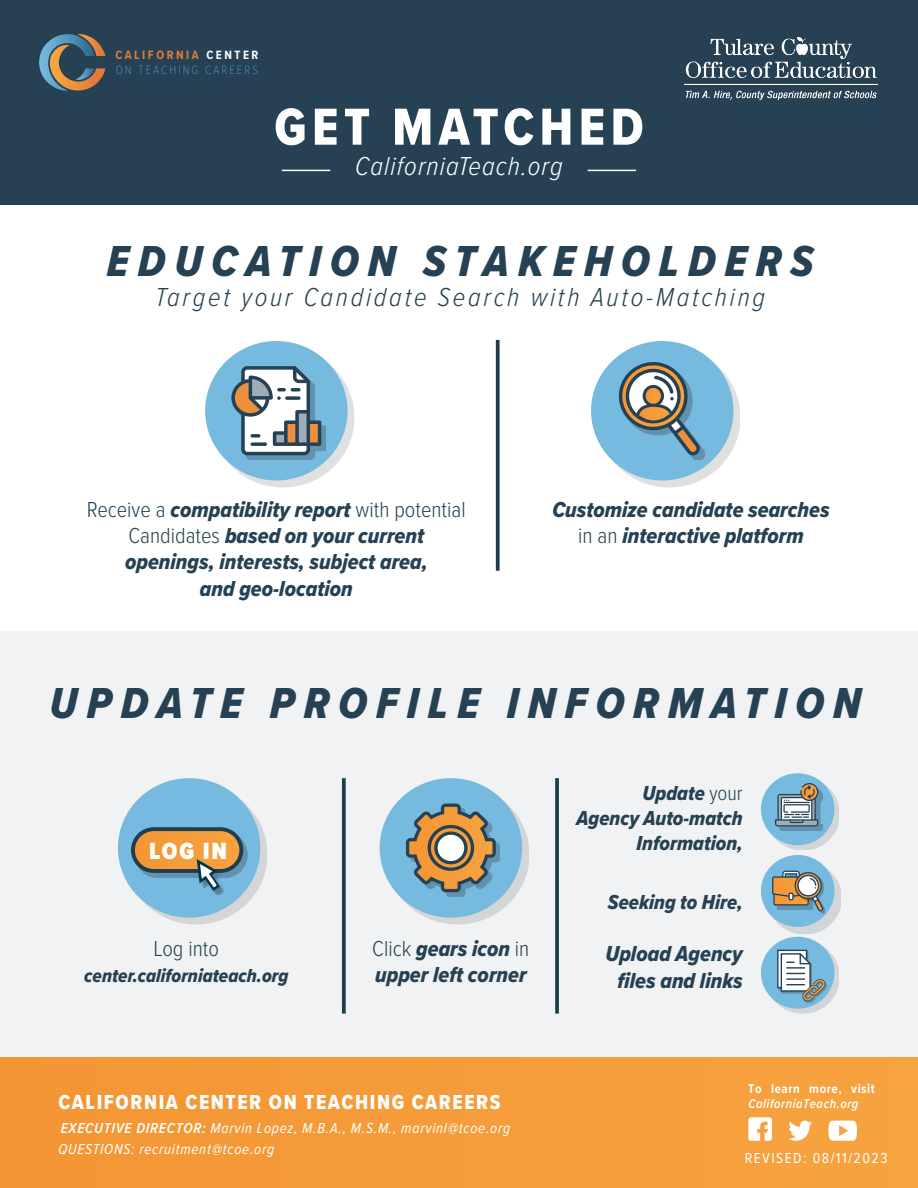
<style>
.page{position:relative;width:918px;height:1188px;background:#fff}
.page>*{position:absolute;margin:0;border:0;box-sizing:border-box;transform-origin:0 0}
.t1{font:54px "Proxima Nova Cond Extrabld";letter-spacing:.1em;color:#fff}
.t2{font:45px "Proxima Nova Cond Extrabld It";letter-spacing:.2em;color:#254153}
.t3{font:italic 300 27px "Proxima Nova Cond";letter-spacing:.1em;color:#254153}
.t4{font:italic 300 27px "Proxima Nova Cond";letter-spacing:.04em;color:#fff}
.t5{font:900 24.3px "Proxima Nova Cond";color:#fff}
.t6{font:22.5px/26.2px "Proxima Nova Cond Extrabld It";color:#254153;text-align:center}
.t7{font:300 22.5px "Proxima Nova Cond";color:#254153}
.t8{font:21px "Proxima Nova Cond Extrabld It";color:#254153}
.t9{font:21px "Proxima Nova Cond Extrabld";letter-spacing:.075em;color:#fff}
.t10{font:19.5px "Proxima Nova Cond Extrabld It";color:#254153}
.t11{font:italic 15px/21.6px "Proxima Nova Cond";letter-spacing:.05em;color:#fff}
.t12{font:15px "Proxima Nova Cond";letter-spacing:.1em;color:#fff}
.t13{font:italic 600 13.2px/15.3px "Proxima Nova Cond";letter-spacing:.04em;color:#fff}
.t14{font:100 12.45px/15px "Proxima Nova Cond";letter-spacing:.16em;color:#57ace0}
.s1{font-weight:700;color:#e3793c}
.s2{font-weight:700;color:#fff}
.s3{font-family:"Proxima Nova Cond";font-weight:300}
.s4{font-weight:600}
.s5{font-weight:700;font-style:normal}
</style>
<div class="page">
<div style="left:0;top:631px;width:918px;height:427px;background:#f0f2f3"></div>
<div style="left:765px;top:778px;width:74px;height:72px;background:#231f20;opacity:.14"></div>
<div style="left:761px;top:773px;width:73px;height:72px;background:#76bae0;border-radius:50%"></div>
<div style="left:0;top:0;width:918px;height:204px;background:#254153"></div>
<div style="left:0;top:1058px;width:918px;height:130px;background:#f59c3a"></div>
<svg style="left:828px;top:1121px;width:29px;height:20px"></svg>
<svg style="left:788px;top:1121px;width:24px;height:20px"></svg>
<svg style="left:748px;top:1117px;width:24px;height:24px"></svg>
<img style="left:684px;top:37px;width:193px;height:62px">
<svg style="left:496px;top:340px;width:4px;height:231px"></svg>
<hr style="left:282px;top:170px;width:48px;height:1px;background:#fff">
<hr style="left:588px;top:170px;width:48px;height:1px;background:#fff">
<svg style="left:555px;top:778px;width:4px;height:236px"></svg>
<svg style="left:342px;top:778px;width:4px;height:236px"></svg>
<div style="left:212px;top:348px;width:142px;height:139px;background:#231f20;opacity:.14"></div>
<div style="left:205px;top:341px;width:143px;height:139px;background:#76bae0;border-radius:50%"></div>
<div style="left:598px;top:348px;width:142px;height:139px;background:#231f20;opacity:.14"></div>
<div style="left:591px;top:341px;width:142px;height:139px;background:#76bae0;border-radius:50%"></div>
<div style="left:125px;top:785px;width:142px;height:140px;background:#231f20;opacity:.14"></div>
<div style="left:118px;top:778px;width:142px;height:140px;background:#76bae0;border-radius:50%"></div>
<div style="left:386px;top:785px;width:143px;height:140px;background:#231f20;opacity:.14"></div>
<div style="left:380px;top:778px;width:142px;height:140px;background:#76bae0;border-radius:50%"></div>
<div style="left:410px;top:808px;width:90px;height:89px;background:#231f20;opacity:.26"></div>
<svg style="left:406px;top:804px;width:90px;height:88px"></svg>
<div style="left:135px;top:832px;width:113px;height:63px;background:#231f20;opacity:.26"></div>
<div style="left:133px;top:829px;width:108px;height:42px;background:#f59c3a;border-radius:21px"></div>
<div style="left:131px;top:827px;width:112px;height:46px;border:4px solid #1f3d4e;border-radius:21px"></div>
<div style="left:197px;top:859px;width:29px;height:39px;background:#231f20;opacity:.17"></div>
<svg style="left:195px;top:859px;width:27px;height:34px"></svg>
<div style="left:768px;top:862px;width:73px;height:72px;background:#231f20;opacity:.14"></div>
<div style="left:761px;top:855px;width:73px;height:72px;background:#76bae0;border-radius:50%"></div>
<div style="left:765px;top:941px;width:74px;height:72px;background:#231f20;opacity:.14"></div>
<div style="left:761px;top:937px;width:73px;height:72px;background:#76bae0;border-radius:50%"></div>
<div style="left:623px;top:367px;width:82px;height:93px;background:#231f20;opacity:.26"></div>
<svg style="left:618px;top:362px;width:82px;height:94px"></svg>
<div style="left:796px;top:874px;width:29px;height:39px;background:#231f20;opacity:.26"></div>
<svg style="left:772px;top:870px;width:52px;height:41px;background:#9f9885"></svg>
<div style="left:780px;top:788px;width:43px;height:43px;background:#231f20;opacity:.26"></div>
<svg style="left:775px;top:783px;width:43px;height:43px"></svg>
<div style="left:236px;top:371px;width:90px;height:89px;background:#231f20;opacity:.25"></div>
<svg style="left:231px;top:366px;width:90px;height:89px"></svg>
<svg style="left:285px;top:396px;width:16px;height:4px"></svg>
<svg style="left:251px;top:434px;width:10px;height:4px"></svg>
<svg style="left:251px;top:442px;width:16px;height:4px"></svg>
<div style="left:778px;top:951px;width:49px;height:52px;background:#231f20;opacity:.26"></div>
<svg style="left:777px;top:950px;width:49px;height:51px"></svg>
<svg style="left:39px;top:34px;width:66px;height:57px"></svg>
<p class="t14" style="left:115px;top:47px;width:145px"><span class="s1">CALIFORNIA</span> <span class="s2">CENTER<br></span>ON TEACHING CAREERS</p>
<p class="t1" style="left:274px;top:87px;width:371px">GET MATCHED</p>
<p class="t4" style="left:355px;top:146px;width:209px">CaliforniaTeach.org</p>
<p class="t2" style="left:107px;top:228px;width:708px">EDUCATION STAKEHOLDERS</p>
<p class="t3" style="left:155px;top:278px;width:612px">Target your Candidate Search with Auto-Matching</p>
<p class="t6" style="left:87px;top:496px;width:380px"><span class="s3">Receive a</span> compatibility report <span class="s3">with potential<br>Candidates</span> based on your current</p>
<p class="t6" style="left:125px;top:548px;width:304px">openings, interests, subject area,</p>
<p class="t6" style="left:200px;top:575px;width:155px">and geo-location</p>
<p class="t6" style="left:552px;top:496px;width:279px">Customize candidate searches</p>
<p class="t6" style="left:578px;top:522px;width:227px"><span class="s3">in an</span> interactive platform</p>
<p class="t2" style="left:50px;top:670px;width:813px">UPDATE PROFILE INFORMATION</p>
<p class="t5" style="left:149px;top:833px;width:79px">LOG IN</p>
<p class="t7" style="left:154px;top:932px;width:67px">Log into</p>
<p class="t10" style="left:84px;top:961px;width:206px">center.californiateach.org</p>
<p class="t6" style="left:372px;top:935px;width:159px"><span class="s3">Click</span> gears icon <span class="s3">in</span></p>
<p class="t6" style="left:375px;top:961px;width:153px">upper left corner</p>
<p class="t9" style="left:58px;top:1086px;width:444px">CALIFORNIA CENTER ON TEACHING CAREERS</p>
<p class="t11" style="left:58px;top:1116px;width:454px"><span class="s4">EXECUTIVE DIRECTOR:</span> Marvin Lopez, M.B.A., M.S.M., marvinl@tcoe.org<br>QUESTIONS: recruitment@tcoe.org</p>
<p class="t8" style="left:643px;top:777px;width:102px">Update <span class="s3">your</span></p>
<p class="t8" style="left:577px;top:802px;width:168px">Agency Auto-match</p>
<p class="t8" style="left:637px;top:828px;width:108px">Information,</p>
<p class="t8" style="left:608px;top:886px;width:136px">Seeking to Hire,</p>
<p class="t6" style="left:605px;top:940px;width:139px">Upload Agency</p>
<p class="t6" style="left:618px;top:967px;width:127px">files and links</p>
<p class="t13" style="left:748px;top:1080px;width:128px"><span class="s5">To learn more, visit<br></span>CaliforniaTeach.org</p>
<p class="t12" style="left:745px;top:1147px;width:144px">REVISED: 08/11/2023</p>
</div>
